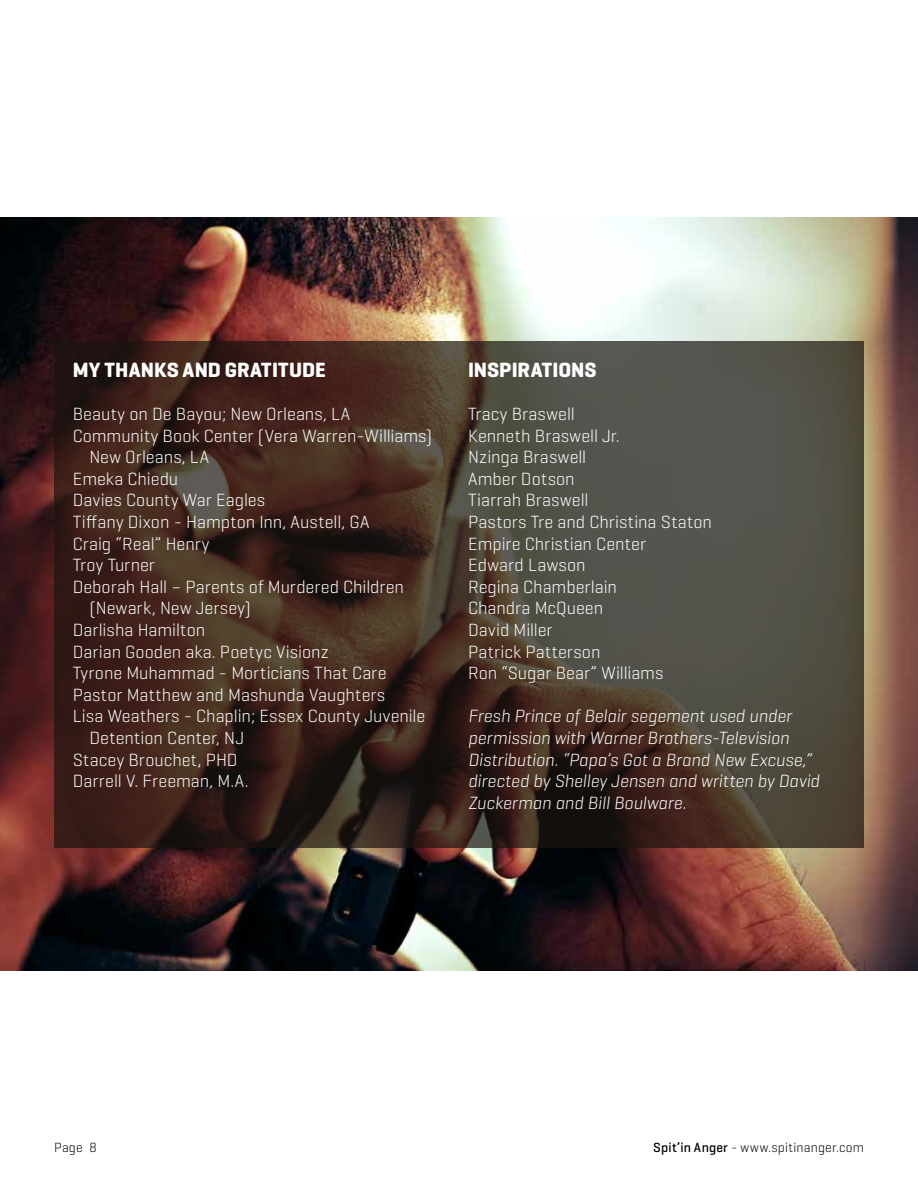
<style>
.page{position:relative;width:918px;height:1188px;background:#fff}
.page>*{position:absolute;margin:0;border:0;box-sizing:border-box;transform-origin:0 0}
.t1{font:700 21px "Geogrotesque";color:#fff}
.t2{font:300 18px/21.6px "Geogrotesque";color:#fff}
.t3{font:italic 300 18px/21.6px "Geogrotesque";color:#fff}
.t4{font:300 13.5px "Geogrotesque";letter-spacing:.015em;color:#000}
.s1{font-weight:500}
</style>
<div class="page">
<img style="left:0;top:218px;width:918px;height:752px">
<svg style="left:54px;top:341px;width:810px;height:506px;background:#44352c"></svg>
<p class="t1" style="left:73px;top:357px;width:254px">MY THANKS AND GRATITUDE</p>
<p class="t2" style="left:73px;top:403px;width:279px">Beauty on De Bayou; New Orleans, LA</p>
<p class="t2" style="left:73px;top:424px;width:361px">Community Book Center (Vera Warren-Williams)</p>
<p class="t2" style="left:89px;top:446px;width:121px">New Orleans, LA</p>
<p class="t2" style="left:73px;top:467px;width:107px">Emeka Chiedu</p>
<p class="t2" style="left:73px;top:489px;width:194px">Davies County War Eagles</p>
<p class="t2" style="left:73px;top:511px;width:298px">Tiffany Dixon - Hampton Inn, Austell, GA</p>
<p class="t2" style="left:73px;top:532px;width:138px">Craig “Real” Henry</p>
<p class="t2" style="left:73px;top:554px;width:84px">Troy Turner</p>
<p class="t2" style="left:73px;top:575px;width:333px">Deborah Hall – Parents of Murdered Children</p>
<p class="t2" style="left:89px;top:597px;width:163px">(Newark, New Jersey)</p>
<p class="t2" style="left:73px;top:619px;width:134px">Darlisha Hamilton</p>
<p class="t2" style="left:73px;top:640px;width:258px">Darian Gooden aka. Poetyc Visionz</p>
<p class="t2" style="left:73px;top:662px;width:315px">Tyrone Muhammad - Morticians That Care</p>
<p class="t2" style="left:73px;top:683px;width:314px">Pastor Matthew and Mashunda Vaughters</p>
<p class="t2" style="left:73px;top:705px;width:354px">Lisa Weathers - Chaplin; Essex County Juvenile</p>
<p class="t2" style="left:89px;top:727px;width:156px">Detention Center, NJ</p>
<p class="t2" style="left:73px;top:748px;width:166px">Stacey Brouchet, PHD</p>
<p class="t2" style="left:73px;top:770px;width:177px">Darrell V. Freeman, M.A.</p>
<p class="t1" style="left:468px;top:357px;width:130px">INSPIRATIONS</p>
<p class="t2" style="left:468px;top:403px;width:245px">Tracy Braswell<br>Kenneth Braswell Jr.<br>Nzinga Braswell<br>Amber Dotson<br>Tiarrah Braswell<br>Pastors Tre and Christina Staton<br>Empire Christian Center<br>Edward Lawson<br>Regina Chamberlain<br>Chandra McQueen<br>David Miller<br>Patrick Patterson<br>Ron “Sugar Bear” Williams</p>
<p class="t3" style="left:468px;top:705px;width:353px">Fresh Prince of Belair segement used under permission with Warner Brothers-Television Distribution. “Papa’s Got a Brand New Excuse,” directed by Shelley Jensen and written by David Zuckerman and Bill Boulware.</p>
<p class="t4" style="left:54px;top:1139px;width:44px">Page 8</p>
<p class="t4" style="left:653px;top:1139px;width:212px"><span class="s1">Spit’in Anger</span> - www.spitinanger.com</p>
</div>
